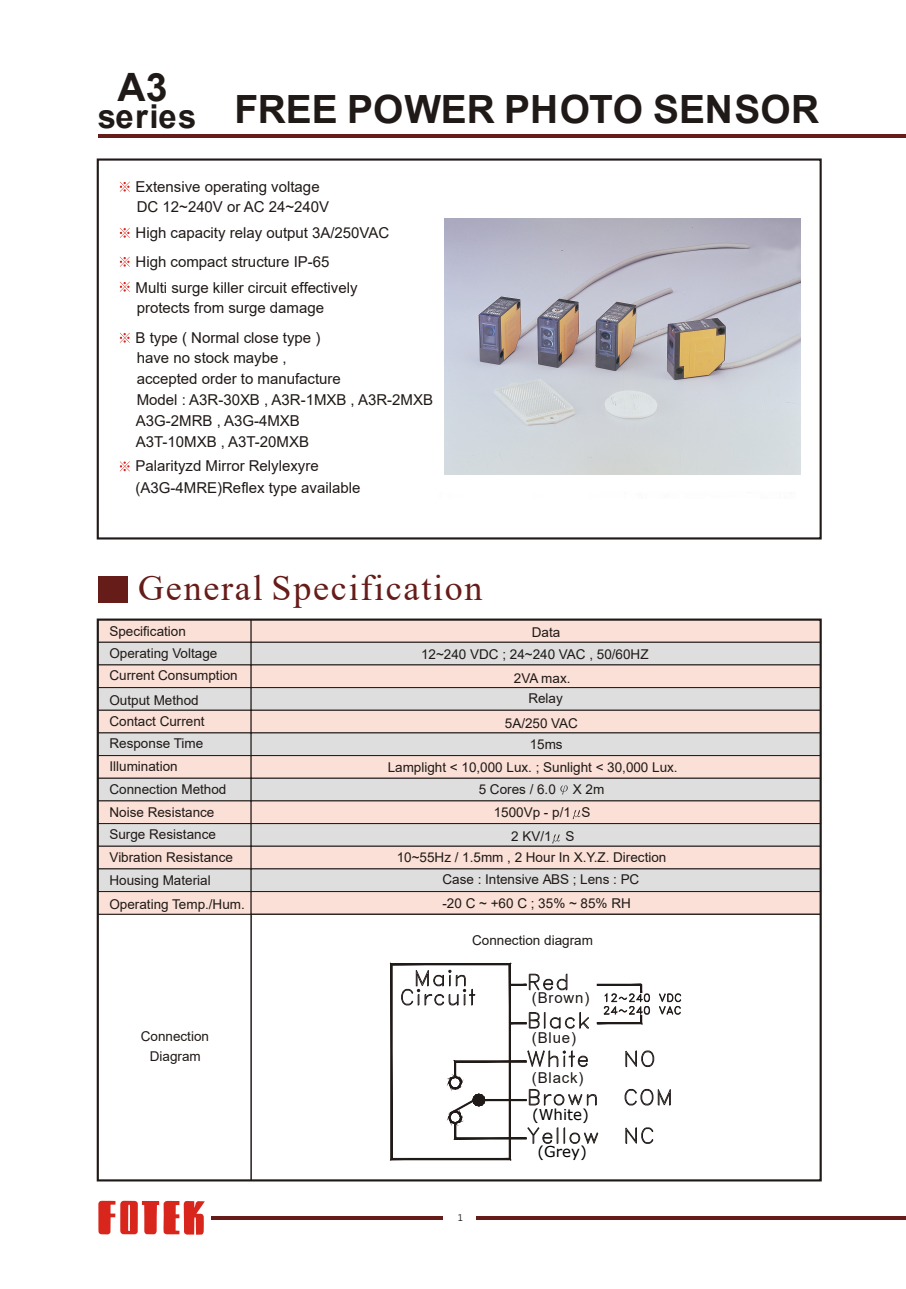
<style>
.page{position:relative;width:906px;height:1289px;background:#fff}
.page>*{position:absolute;margin:0;border:0;box-sizing:border-box;transform-origin:0 0}
.t1{font:700 39px "Arial";color:#1f1917}
.t2{font:700 38.85px "Arial";color:#1f1917}
.t3{font:36px "Times New Roman";letter-spacing:.05em;color:#661c19}
.t4{font:15px/20.9px "Arial";color:#1f1917}
.t5{font:15px "Verdana";color:#000}
.t6{font:13.5px/23px "Arial";color:#1f1917}
.t7{font:9px "Microsoft Jheng Hei";color:#1f1917}
</style>
<div class="page">
<div style="left:97px;top:619px;width:155px;height:23px;background:#fae0d6"></div>
<div style="left:251px;top:619px;width:570px;height:23px;background:#fae0d6"></div>
<svg style="left:681px;top:1216px;width:224px;height:3px"></svg>
<svg style="left:211px;top:1216px;width:179px;height:3px"></svg>
<svg style="left:98px;top:1200px;width:107px;height:34px"></svg>
<hr style="left:98px;top:134px;width:808px;height:4px;background:#661c19">
<div style="left:98px;top:576px;width:30px;height:27px;background:#661c19"></div>
<svg style="left:390px;top:962px;width:291px;height:258px"></svg>
<div style="left:97px;top:158px;width:725px;height:381px;border:2px solid #1f1917"></div>
<svg style="left:120px;top:182px;width:10px;height:10px"></svg>
<svg style="left:120px;top:228px;width:10px;height:10px"></svg>
<svg style="left:120px;top:257px;width:10px;height:10px"></svg>
<svg style="left:120px;top:282px;width:10px;height:10px"></svg>
<svg style="left:120px;top:333px;width:10px;height:10px"></svg>
<div style="left:97px;top:642px;width:155px;height:23px;background:#dedede;border:1px solid #1f1917"></div>
<div style="left:97px;top:664px;width:155px;height:24px;background:#fae0d6;border:1px solid #1f1917"></div>
<div style="left:97px;top:687px;width:155px;height:23px;background:#dedede;border:1px solid #1f1917"></div>
<div style="left:97px;top:710px;width:155px;height:23px;background:#fae0d6;border:1px solid #1f1917"></div>
<div style="left:97px;top:732px;width:155px;height:24px;background:#dedede;border:1px solid #1f1917"></div>
<div style="left:97px;top:755px;width:155px;height:23px;background:#fae0d6;border:1px solid #1f1917"></div>
<div style="left:97px;top:778px;width:155px;height:23px;background:#dedede;border:1px solid #1f1917"></div>
<div style="left:97px;top:800px;width:155px;height:24px;background:#fae0d6;border:1px solid #1f1917"></div>
<div style="left:97px;top:823px;width:155px;height:23px;background:#dedede;border:1px solid #1f1917"></div>
<div style="left:97px;top:845px;width:155px;height:24px;background:#fae0d6;border:1px solid #1f1917"></div>
<div style="left:97px;top:868px;width:155px;height:24px;background:#dedede;border:1px solid #1f1917"></div>
<div style="left:97px;top:891px;width:155px;height:23px;background:#fae0d6;border:1px solid #1f1917"></div>
<div style="left:251px;top:642px;width:570px;height:23px;background:#dedede;border:1px solid #1f1917"></div>
<div style="left:251px;top:664px;width:570px;height:24px;background:#fae0d6;border:1px solid #1f1917"></div>
<div style="left:251px;top:687px;width:570px;height:23px;background:#dedede;border:1px solid #1f1917"></div>
<div style="left:251px;top:710px;width:570px;height:23px;background:#fae0d6;border:1px solid #1f1917"></div>
<div style="left:251px;top:732px;width:570px;height:24px;background:#dedede;border:1px solid #1f1917"></div>
<div style="left:251px;top:755px;width:570px;height:23px;background:#fae0d6;border:1px solid #1f1917"></div>
<div style="left:251px;top:778px;width:570px;height:23px;background:#dedede;border:1px solid #1f1917"></div>
<div style="left:251px;top:800px;width:570px;height:24px;background:#fae0d6;border:1px solid #1f1917"></div>
<div style="left:251px;top:823px;width:570px;height:23px;background:#dedede;border:1px solid #1f1917"></div>
<div style="left:251px;top:845px;width:570px;height:24px;background:#fae0d6;border:1px solid #1f1917"></div>
<div style="left:251px;top:868px;width:570px;height:24px;background:#dedede;border:1px solid #1f1917"></div>
<div style="left:251px;top:891px;width:570px;height:23px;background:#fae0d6;border:1px solid #1f1917"></div>
<svg style="left:552px;top:834px;width:8px;height:9px"></svg>
<svg style="left:573px;top:810px;width:8px;height:9px"></svg>
<svg style="left:560px;top:785px;width:8px;height:9px"></svg>
<svg style="left:120px;top:461px;width:10px;height:10px"></svg>
<div style="left:529px;top:1107px;width:62px;height:17px;background:#fff"></div>
<div style="left:533px;top:1145px;width:61px;height:18px;background:#fff"></div>
<img style="left:444px;top:219px;width:357px;height:256px">
<p class="t1" style="left:118px;top:66px;width:51px">A3</p>
<p class="t2" style="left:98px;top:88px;width:723px"><sub>series</sub> FREE POWER PHOTO SENSOR</p>
<p class="t4" style="left:136px;top:176px;width:195px;line-height:20.4px">Extensive operating voltage<br>DC 12~240V or AC 24~240V</p>
<p class="t4" style="left:136px;top:218px;width:255px;line-height:29.4px">High capacity relay output 3A/250VAC<br>High compact structure IP-65</p>
<p class="t4" style="left:136px;top:277px;width:224px;line-height:20.4px">Multi surge killer circuit effectively protects from surge damage</p>
<p class="t4" style="left:136px;top:327px;width:299px">B type ( Normal close type )<br>have no stock maybe ,<br>accepted order to manufacture<br>Model : A3R-30XB , A3R-1MXB , A3R-2MXB<br>A3G-2MRB , A3G-4MXB<br>A3T-10MXB , A3T-20MXB</p>
<p class="t4" style="left:136px;top:455px;width:226px;line-height:21.3px">Palarityzd Mirror Relylexyre (A3G-4MRE)Reflex type available</p>
<p class="t3" style="left:138px;top:567px;width:346px">General Specification</p>
<p class="t6" style="left:109px;top:620px;width:78px">Specification</p>
<p class="t6" style="left:532px;top:620px;width:30px">Data</p>
<p class="t6" style="left:109px;top:642px;width:130px;line-height:22px">Operating Voltage<br>Current Consumption</p>
<p class="t6" style="left:109px;top:689px;width:97px;line-height:20.9px">Output Method<br>Contact Current</p>
<p class="t6" style="left:109px;top:732px;width:118px">Response Time<br>Illumination<br>Connection Method<br>Noise Resistance</p>
<p class="t6" style="left:109px;top:822px;width:125px">Surge Resistance<br>Vibration Resistance<br>Housing Material</p>
<p class="t6" style="left:109px;top:892px;width:137px">Operating Temp./Hum.</p>
<p class="t6" style="left:141px;top:1026px;width:70px;line-height:20.1px;text-align:center">Connection<br>Diagram</p>
<p class="t6" style="left:421px;top:643px;width:229px">12~240 VDC ; 24~240 VAC , 50/60HZ</p>
<p class="t6" style="left:514px;top:666px;width:58px">2VA max.</p>
<p class="t6" style="left:528px;top:687px;width:36px">Relay</p>
<p class="t6" style="left:530px;top:712px;width:50px;line-height:20.9px;text-indent:-25px">5A/250 VAC<br>15ms</p>
<p class="t6" style="left:479px;top:756px;width:201px;line-height:22px;text-indent:-91px">Lamplight &lt; 10,000 Lux. ; Sunlight &lt; 30,000 Lux.<br>5 Cores / 6.0</p>
<p class="t6" style="left:573px;top:778px;width:33px">X 2m</p>
<p class="t6" style="left:494px;top:801px;width:98px">1500Vp - p/1 S</p>
<p class="t6" style="left:397px;top:825px;width:271px;line-height:21.5px;text-indent:114px">2 KV/1 S<br>10~55Hz / 1.5mm , 2 Hour In X.Y.Z. Direction</p>
<p class="t6" style="left:442px;top:891px;width:190px">-20 C ~ +60 C ; 35% ~ 85% RH</p>
<p class="t6" style="left:442px;top:868px;width:198px">Case : Intensive ABS ; Lens : PC</p>
<p class="t6" style="left:472px;top:928px;width:122px">Connection diagram</p>
<p class="t7" style="left:458px;top:1211px;width:7px">1</p>
<p class="t4" style="left:532px;top:987px;width:59px">(Brown)</p>
<p class="t4" style="left:532px;top:1027px;width:46px">(Blue)</p>
<p class="t4" style="left:532px;top:1067px;width:53px">(Black)</p>
<p class="t4" style="left:538px;top:1104px;width:42px">Grey)</p>
<p class="t4" style="left:532px;top:1143px;width:49px">(Whife</p>
<p class="t5" style="left:532px;top:1104px;width:58px">(White)</p>
<p class="t5" style="left:537px;top:1142px;width:51px">(Grey)</p>
</div>
